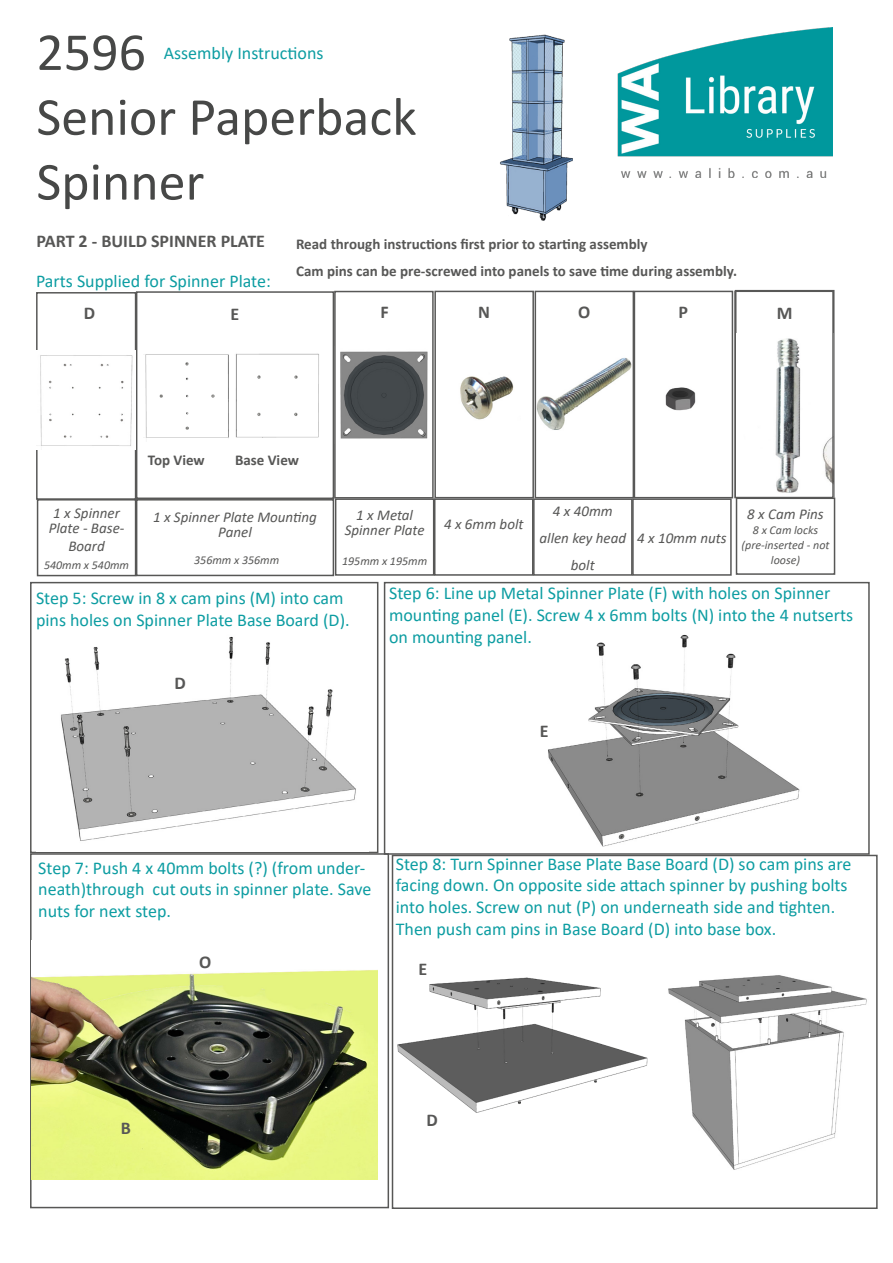
<style>
.page{position:relative;width:893px;height:1263px;background:#fff}
.page>*{position:absolute;margin:0;border:0;box-sizing:border-box;transform-origin:0 0}
.t1{font:54px/64.8px "Calibri";color:#474847}
.t2{font:18px/21.6px "Calibri";color:#0d9da2}
.t3{font:700 18px "Calibri";color:#575756}
.t4{font:700 15px "Calibri";color:#575756}
.t5{font:italic 15px/15px "Calibri";color:#575756;text-align:center}
.t6{font:italic 12px/15px "Calibri";color:#575756;text-align:center}
</style>
<div class="page">
<img style="left:145px;top:353px;width:174px;height:85px">
<div style="left:136px;top:291px;width:198px;height:208px;border:2px solid #585857"></div>
<div style="left:392px;top:855px;width:486px;height:354px;border:2px solid #575756"></div>
<div style="left:36px;top:292px;width:100px;height:208px;border:2px solid #585857"></div>
<img style="left:37px;top:351px;width:99px;height:98px">
<div style="left:30px;top:853px;width:359px;height:355px;border:2px solid #575756"></div>
<div style="left:384px;top:582px;width:486px;height:273px;border:2px solid #575756"></div>
<img style="left:548px;top:634px;width:252px;height:213px">
<img style="left:500px;top:34px;width:73px;height:187px">
<img style="left:617px;top:28px;width:215px;height:150px">
<img style="left:32px;top:941px;width:345px;height:238px">
<div style="left:37px;top:499px;width:99px;height:77px;border:2px solid #575756"></div>
<div style="left:136px;top:499px;width:198px;height:77px;border:2px solid #575756"></div>
<div style="left:335px;top:498px;width:99px;height:78px;border:2px solid #575756"></div>
<div style="left:434px;top:498px;width:99px;height:78px;border:2px solid #575756"></div>
<div style="left:533px;top:498px;width:100px;height:78px;border:2px solid #575756"></div>
<div style="left:632px;top:498px;width:100px;height:78px;border:2px solid #575756"></div>
<img style="left:340px;top:351px;width:88px;height:88px">
<div style="left:334px;top:291px;width:100px;height:207px;border:2px solid #585857"></div>
<img style="left:460px;top:376px;width:54px;height:44px">
<div style="left:434px;top:291px;width:100px;height:207px;border:2px solid #585857"></div>
<img style="left:538px;top:358px;width:93px;height:72px">
<div style="left:535px;top:291px;width:99px;height:207px;border:2px solid #585857"></div>
<div style="left:634px;top:291px;width:99px;height:207px;border:2px solid #585857"></div>
<img style="left:665px;top:387px;width:31px;height:24px">
<div style="left:736px;top:497px;width:99px;height:78px;border:2px solid #575756"></div>
<img style="left:775px;top:338px;width:56px;height:155px">
<div style="left:734px;top:291px;width:100px;height:207px;border:2px solid #585857"></div>
<div style="left:30px;top:582px;width:348px;height:271px;border:2px solid #575756"></div>
<img style="left:37px;top:636px;width:332px;height:216px">
<img style="left:397px;top:977px;width:251px;height:136px">
<img style="left:668px;top:975px;width:199px;height:195px">
<p class="t1" style="left:36px;top:18px;width:111px">2596</p>
<p class="t1" style="left:36px;top:83px;width:382px">Senior Paperback<br>Spinner</p>
<p class="t2" style="left:164px;top:41px;width:161px">Assembly Instructions</p>
<p class="t3" style="left:36px;top:228px;width:230px">PART 2 - BUILD SPINNER PLATE</p>
<p class="t2" style="left:36px;top:270px;width:236px">Parts Supplied for Spinner Plate:</p>
<p class="t4" style="left:296px;top:234px;width:353px">Read through instructions first prior to starting assembly</p>
<p class="t4" style="left:296px;top:261px;width:442px">Cam pins can be pre-screwed into panels to save time during assembly.</p>
<p class="t3" style="left:84px;top:300px;width:13px">D</p>
<p class="t3" style="left:231px;top:301px;width:10px">E</p>
<p class="t3" style="left:381px;top:300px;width:10px">F</p>
<p class="t3" style="left:478px;top:300px;width:13px">N</p>
<p class="t3" style="left:578px;top:300px;width:14px">O</p>
<p class="t3" style="left:679px;top:300px;width:11px">P</p>
<p class="t3" style="left:777px;top:300px;width:17px">M</p>
<p class="t4" style="left:148px;top:449px;width:58px">Top View</p>
<p class="t4" style="left:235px;top:449px;width:65px">Base View</p>
<p class="t5" style="left:49px;top:505px;width:77px">1 x Spinner<br>Plate - Base-</p>
<p class="t5" style="left:68px;top:538px;width:38px">Board</p>
<p class="t6" style="left:44px;top:557px;width:87px">540mm x 540mm</p>
<p class="t5" style="left:153px;top:509px;width:165px">1 x Spinner Plate Mounting<br>Panel</p>
<p class="t6" style="left:194px;top:552px;width:87px">356mm x 356mm</p>
<p class="t5" style="left:356px;top:507px;width:58px">1 x Metal</p>
<p class="t5" style="left:345px;top:522px;width:81px">Spinner Plate</p>
<p class="t6" style="left:342px;top:553px;width:87px">195mm x 195mm</p>
<p class="t5" style="left:444px;top:516px;width:81px">4 x 6mm bolt</p>
<p class="t5" style="left:553px;top:502px;width:61px">4 x 40mm</p>
<p class="t5" style="left:539px;top:529px;width:88px">allen key head</p>
<p class="t5" style="left:571px;top:556px;width:25px">bolt</p>
<p class="t5" style="left:637px;top:529px;width:91px">4 x 10mm nuts</p>
<p class="t5" style="left:747px;top:506px;width:78px">8 x Cam Pins</p>
<p class="t6" style="left:753px;top:522px;width:67px">8 x Cam locks</p>
<p class="t6" style="left:741px;top:537px;width:89px">(pre-inserted - not loose)</p>
<p class="t2" style="left:36px;top:587px;width:315px">Step 5: Screw in 8 x cam pins (M) into cam pins holes on Spinner Plate Base Board (D).</p>
<p class="t3" style="left:175px;top:670px;width:13px">D</p>
<p class="t2" style="left:389px;top:582px;width:466px">Step 6: Line up Metal Spinner Plate (F) with holes on Spinner mounting panel (E). Screw 4 x 6mm bolts (N) into the 4 nutserts on mounting panel.</p>
<p class="t3" style="left:540px;top:719px;width:10px">E</p>
<p class="t2" style="left:38px;top:856px;width:335px">Step 7: Push 4 x 40mm bolts (?) (from under&shy;neath)through cut outs in spinner plate. Save nuts for next step.</p>
<p class="t3" style="left:199px;top:949px;width:14px">O</p>
<p class="t2" style="left:396px;top:852px;width:457px">Step 8: Turn Spinner Base Plate Base Board (D) so cam pins are facing down. On opposite side attach spinner by pushing bolts into holes. Screw on nut (P) on underneath side and tighten.<br>Then push cam pins in Base Board (D) into base box.</p>
<p class="t3" style="left:419px;top:956px;width:10px">E</p>
<p class="t3" style="left:121px;top:1115px;width:12px">B</p>
<p class="t3" style="left:427px;top:1107px;width:13px">D</p>
</div>
